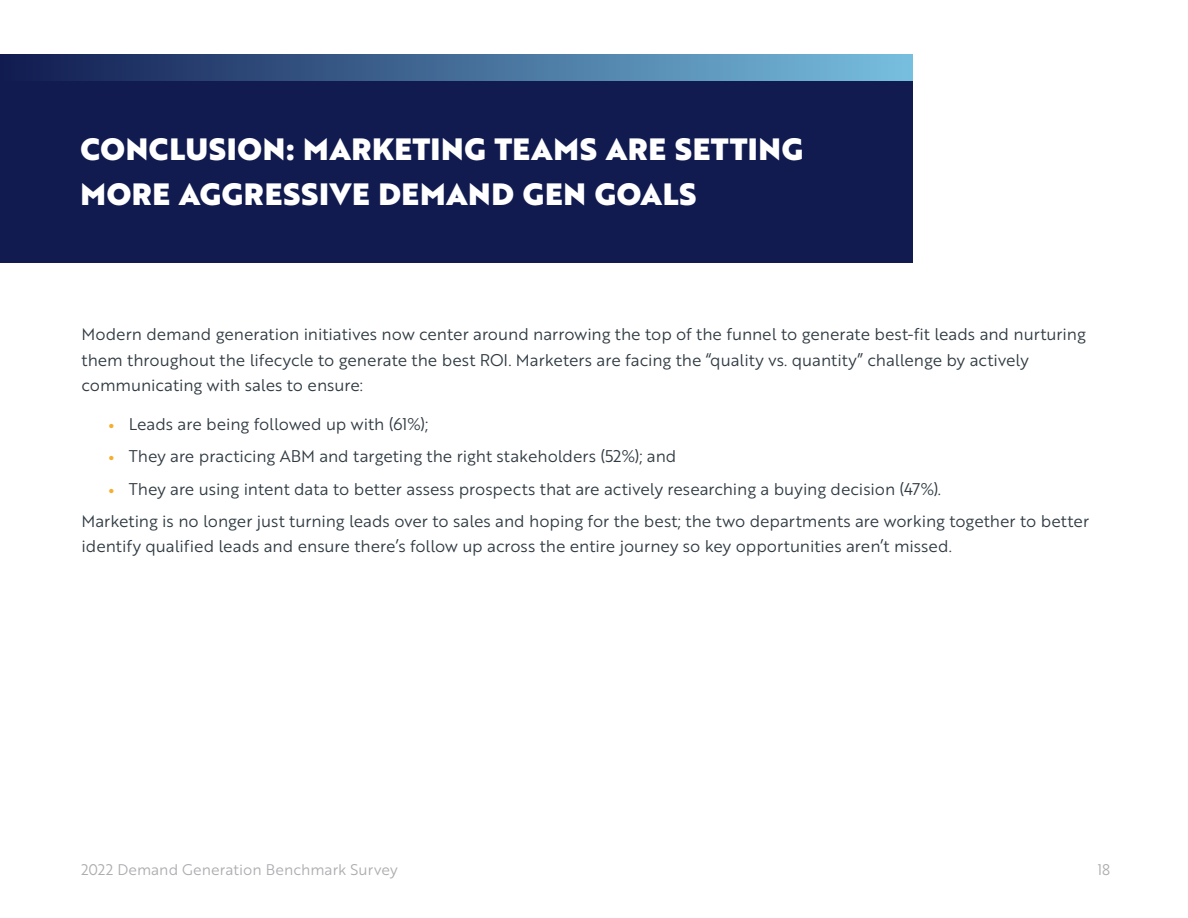
<style>
.page{position:relative;width:1188px;height:918px;background:#fff}
.page>*{position:absolute;margin:0;border:0;box-sizing:border-box;transform-origin:0 0}
.t1{font:30px/45px "Brother 1816 Black";letter-spacing:.02em;color:#fff}
.t2{font:16.5px/25.5px "Brother 1816 Book";color:#2f3a41}
.t3{font:15px "Brother 1816 Book";letter-spacing:.005em;color:#adadb1}
.s1{font-family:"Proxima Nova";font-weight:900;color:#f6ae2d}
</style>
<div class="page">
<div style="left:0;top:54px;width:913px;height:209px;background:#111b50"></div>
<div style="left:0;top:54px;width:913px;height:27px;background:linear-gradient(to right,#111b50,#77bfdf)"></div>
<h1 class="t1" style="left:81px;top:126px;width:724px">CONCLUSION: MARKETING TEAMS ARE SETTING<br>MORE AGGRESSIVE DEMAND GEN GOALS</h1>
<p class="t2" style="left:82px;top:321px;width:1006px">Modern demand generation initiatives now center around narrowing the top of the funnel to generate best-fit leads and nurturing them throughout the lifecycle to generate the best ROI. Marketers are facing the “quality vs. quantity” challenge by actively communicating with sales to ensure:</p>
<p class="t2" style="left:109px;top:411px;width:321px"><span class="s1">•</span> Leads are being followed up with (61%);</p>
<p class="t2" style="left:109px;top:443px;width:569px"><span class="s1">•</span> They are practicing ABM and targeting the right stakeholders (52%); and</p>
<p class="t2" style="left:82px;top:472px;width:1009px;line-height:32.2px;text-indent:27px"><span class="s1">•</span> They are using intent data to better assess prospects that are actively researching a buying decision (47%).<br>Marketing is no longer just turning leads over to sales and hoping for the best; the two departments are working together to better</p>
<p class="t2" style="left:82px;top:533px;width:872px">identify qualified leads and ensure there’s follow up across the entire journey so key opportunities aren’t missed.</p>
<p class="t3" style="left:81px;top:858px;width:318px">2022 Demand Generation Benchmark Survey</p>
<p class="t3" style="left:1097px;top:858px;width:14px">18</p>
</div>
